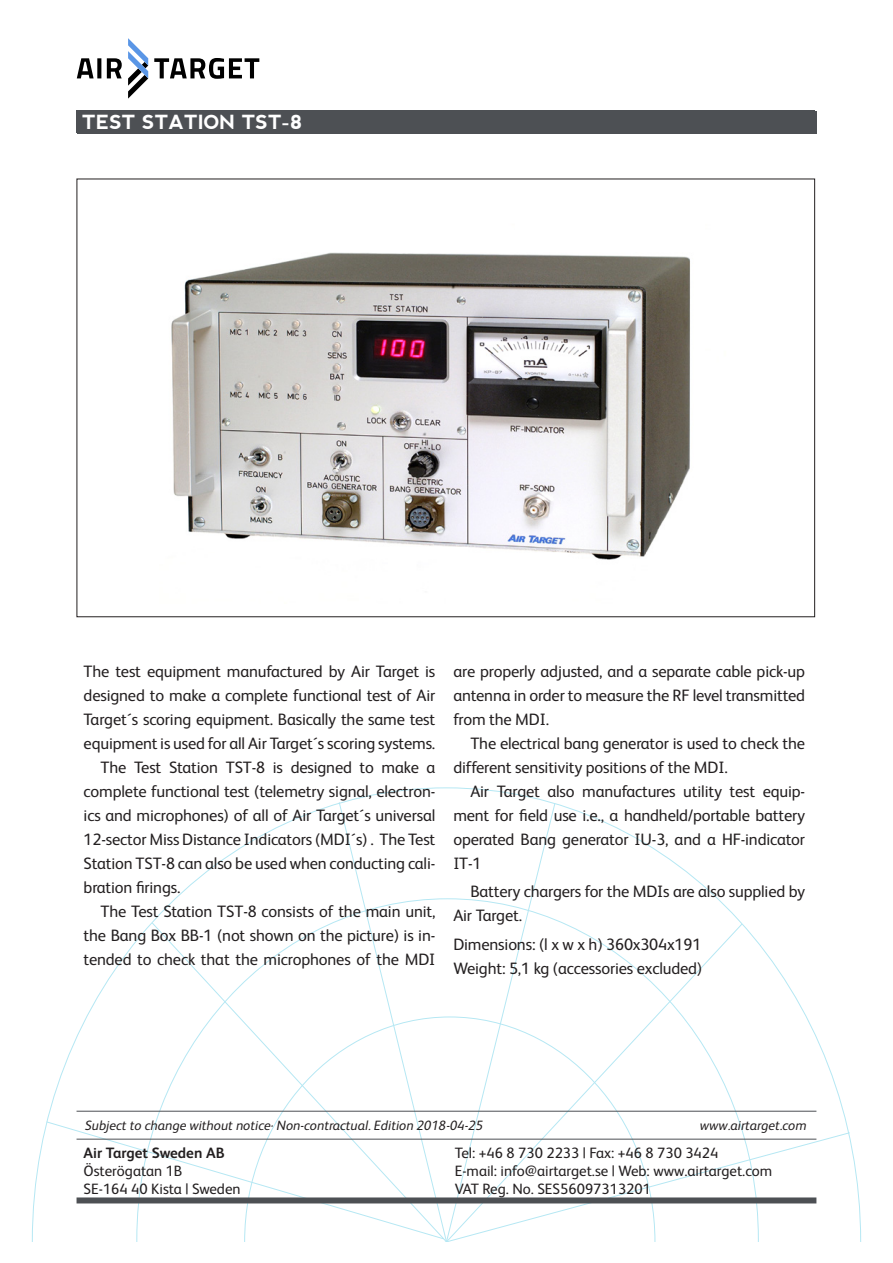
<style>
.page{position:relative;width:893px;height:1263px;background:#fff}
.page>*{position:absolute;margin:0;border:0;box-sizing:border-box;transform-origin:0 0}
.t1{font:700 19.5px "nevis";color:#fff}
.t2{font:16.5px/24px "FS Albert";letter-spacing:-.01em;color:#231f20;text-align:justify}
.t3{font:15px "FS Albert";color:#231f20}
.t4{font:700 15px "FS Albert";color:#231f20}
.t5{font:italic 13.5px "FS Albert";color:#231f20}
</style>
<div class="page">
<svg style="left:32px;top:787px;width:829px;height:455px"></svg>
<svg style="left:136px;top:898px;width:623px;height:233px"></svg>
<svg style="left:556px;top:923px;width:187px;height:208px"></svg>
<svg style="left:448px;top:802px;width:108px;height:329px"></svg>
<svg style="left:338px;top:801px;width:110px;height:120px"></svg>
<svg style="left:151px;top:921px;width:297px;height:210px"></svg>
<svg style="left:45px;top:1121px;width:400px;height:10px"></svg>
<svg style="left:45px;top:1131px;width:806px;height:111px"></svg>
<div style="left:77px;top:112px;width:739px;height:22px;background:#4d5054"></div>
<div style="left:77px;top:1197px;width:739px;height:6px;background:#4d5054"></div>
<hr style="left:77px;top:1111px;width:739px;height:1px;background:#4d5054">
<hr style="left:77px;top:1139px;width:739px;height:1px;background:#4d5054">
<svg style="left:154px;top:58px;width:105px;height:21px"></svg>
<svg style="left:77px;top:58px;width:45px;height:20px"></svg>
<svg style="left:128px;top:38px;width:20px;height:61px"></svg>
<div style="left:77px;top:111px;width:738px;height:22px;background:#4d5054"></div>
<img style="left:171px;top:252px;width:519px;height:308px">
<p class="t1" style="left:142px;top:111px;width:162px">STATION TST-8</p>
<p class="t1" style="left:84px;top:112px;width:282px">TEST TRANSMITTER TTX-3</p>
<p class="t2" style="left:84px;top:658px;width:353px">The test equipment manufactured by Air Target is designed to make a complete functional test of Air Target´s scoring equipment. Basically the same test equipment is used for all Air Target´s scoring systems.</p>
<p class="t2" style="left:84px;top:754px;width:353px;text-indent:17px">The Test Station TST-8 is designed to make a complete functional test (telemetry signal, electron&shy;ics and microphones) of all of Air Target´s universal 12-sector Miss Distance Indicators (MDI´s) . The Test Station TST-8 can also be used when conducting cali&shy;bration firings.</p>
<p class="t2" style="left:84px;top:898px;width:353px;text-indent:17px">The Test Station TST-8 consists of the main unit, the Bang Box BB-1 (not shown on the picture) is in&shy;tended to check that the microphones of the MDI</p>
<p class="t2" style="left:453px;top:658px;width:353px">are properly adjusted, and a separate cable pick-up antenna in order to measure the RF level transmitted from the MDI.</p>
<p class="t2" style="left:453px;top:730px;width:353px;text-indent:17px">The electrical bang generator is used to check the different sensitivity positions of the MDI.</p>
<p class="t2" style="left:453px;top:778px;width:353px;text-indent:17px">Air Target also manufactures utility test equip&shy;ment for field use i.e., a handheld/portable battery operated Bang generator IU-3, and a HF-indicator IT-1</p>
<p class="t2" style="left:453px;top:879px;width:353px;text-indent:17px">Battery chargers for the MDIs are also supplied by<br>Air Target.</p>
<p class="t2" style="left:453px;top:931px;width:250px">Dimensions: (l x w x h) 360x304x191</p>
<p class="t2" style="left:453px;top:955px;width:250px">Weight: 5,1 kg (accessories excluded)</p>
<p class="t5" style="left:85px;top:1116px;width:400px">Subject to change without notice· Non-contractual. Edition 2018-04-25</p>
<p class="t5" style="left:700px;top:1116px;width:108px">www.airtarget.com</p>
<p class="t4" style="left:84px;top:1142px;width:143px">Air Target Sweden AB</p>
<p class="t3" style="left:84px;top:1161px;width:100px">Österögatan 1B</p>
<p class="t3" style="left:84px;top:1179px;width:158px">SE-164 40 Kista | Sweden</p>
<p class="t3" style="left:455px;top:1142px;width:265px">Tel: +46 8 730 2233 | Fax: +46 8 730 3424</p>
<p class="t3" style="left:455px;top:1160px;width:319px">E-mail: info@airtarget.se | Web: www.airtarget.com</p>
<p class="t3" style="left:455px;top:1178px;width:198px">VAT Reg. No. SES56097313201</p>
</div>
